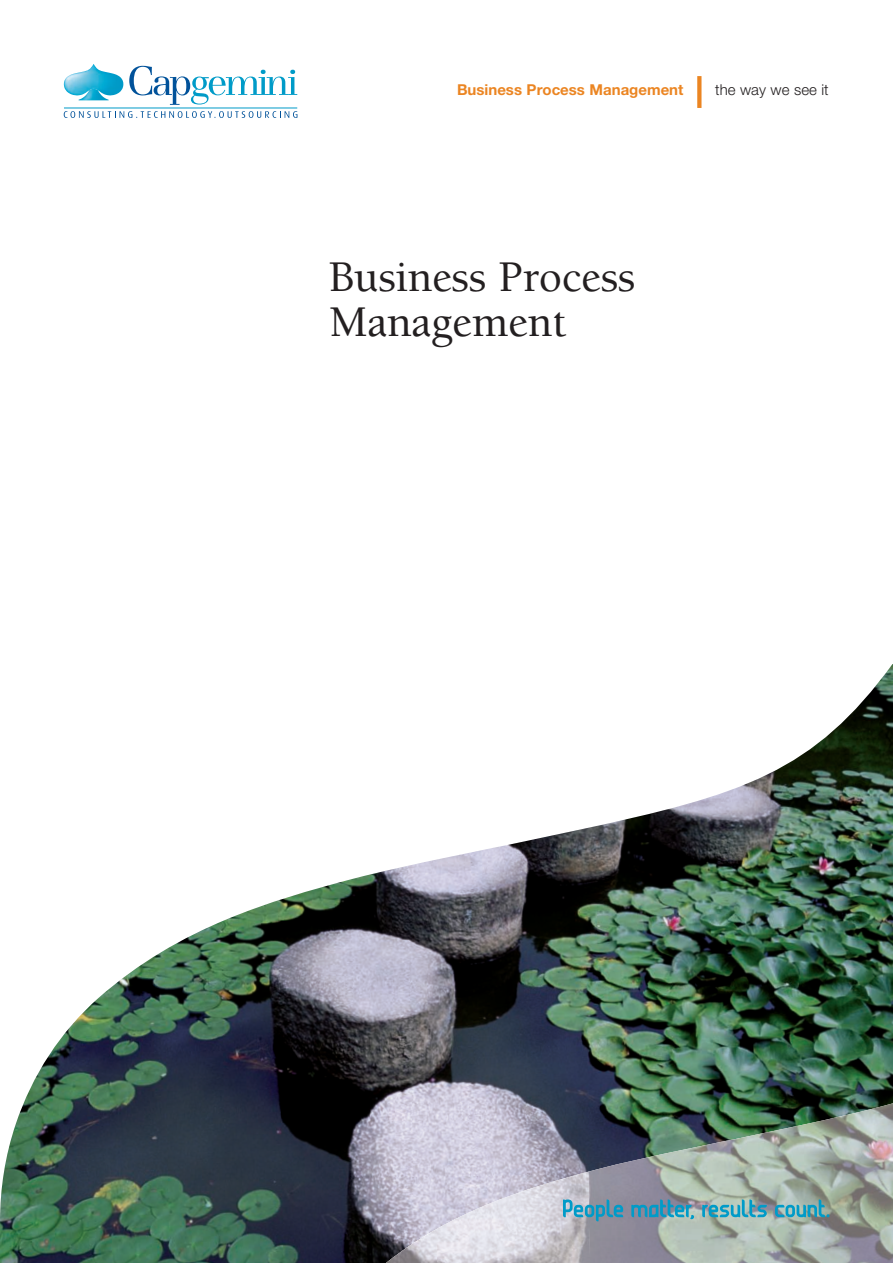
<style>
.page{position:relative;width:893px;height:1263px;background:#fff}
.page>*{position:absolute;margin:0;border:0;box-sizing:border-box;transform-origin:0 0}
.t1{font:500 45px/45px "Berkeley";letter-spacing:-.01em;color:#231f20}
.t2{font:700 15px "Helvetica Neue LT Std";color:#eb8522}
.t3{font:300 15px "Helvetica Neue LT Std";color:#231f20}
</style>
<div class="page">
<img style="left:79px;top:96px;width:30px;height:4px">
<img style="left:64px;top:64px;width:59px;height:32px">
<svg style="left:129px;top:66px;width:168px;height:39px"></svg>
<svg style="left:64px;top:111px;width:233px;height:7px"></svg>
<hr style="left:64px;top:107px;width:233px;height:1px;background:#009bc8">
<svg style="left:697px;top:76px;width:4px;height:32px"></svg>
<img style="left:0;top:664px;width:893px;height:599px">
<img style="left:588px;top:1103px;width:305px;height:160px">
<img style="left:436px;top:1171px;width:154px;height:92px">
<img style="left:386px;top:1229px;width:51px;height:34px">
<svg style="left:563px;top:1199px;width:60px;height:22px"></svg>
<svg style="left:631px;top:1199px;width:63px;height:20px"></svg>
<svg style="left:775px;top:1199px;width:54px;height:18px"></svg>
<svg style="left:702px;top:1199px;width:65px;height:18px"></svg>
<p class="t2" style="left:457px;top:80px;width:228px">Business Process Management</p>
<p class="t3" style="left:715px;top:80px;width:115px">the way we see it</p>
<p class="t1" style="left:330px;top:255px;width:307px">Business Process<br>Management</p>
</div>
